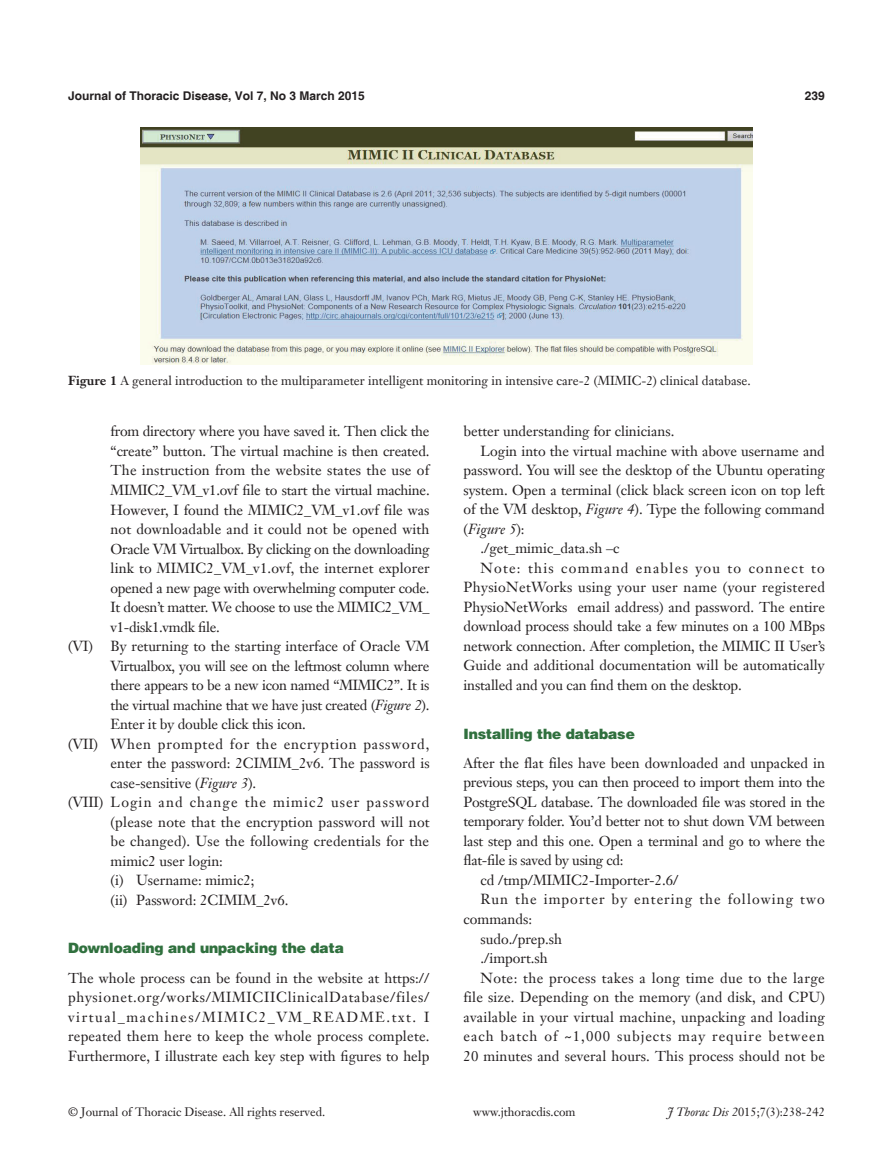
<style>
.page{position:relative;width:893px;height:1170px;background:#fff}
.page>*{position:absolute;margin:0;border:0;box-sizing:border-box;transform-origin:0 0}
.t1{font:14.25px/19.5px "Janson Text LT";color:#231f20;text-align:justify}
.t2{font:14.25px "Janson Text LT";letter-spacing:-.02em;color:#231f20}
.t3{font:14.25px "Janson Text LT";letter-spacing:.075em;color:#231f20}
.t4{font:900 14.25px "Helvetica";color:#30703e}
.t5{font:14.25px "Janson Text LT";letter-spacing:.025em;color:#231f20}
.t6{font:14.25px "Janson Text LT";letter-spacing:.06em;color:#231f20}
.t7{font:14.25px "Janson Text LT";letter-spacing:.03em;color:#231f20}
.t8{font:14.25px "Janson Text LT";letter-spacing:.07em;color:#231f20}
.t9{font:14.25px "Janson Text LT";letter-spacing:.09em;color:#231f20}
.t10{font:italic 14.25px "Janson Text LT";color:#231f20}
.t11{font:12.75px "Janson Text LT";color:#231f20}
.t12{font:12px "Janson Text LT";color:#231f20}
.t13{font:700 12px "Helvetica";color:#231f20}
.s1{font-weight:700}
.s2{font-style:italic}
.s3{font-style:normal}
</style>
<div class="page">
<img style="left:140px;top:128px;width:613px;height:237px">
<p class="t13" style="left:68px;top:88px;width:298px">Journal of Thoracic Disease, Vol 7, No 3 March 2015</p>
<p class="t13" style="left:805px;top:88px;width:22px">239</p>
<p class="t11" style="left:68px;top:373px;width:684px"><span class="s1">Figure 1</span> A general introduction to the multiparameter intelligent monitoring in intensive care-2 (MIMIC-2) clinical database.</p>
<p class="t2" style="left:111px;top:422px;width:320px">from directory where you have saved it. Then click the</p>
<p class="t1" style="left:111px;top:441px;width:320px">“create” button. The virtual machine is then created.</p>
<p class="t1" style="left:111px;top:460px;width:320px">The instruction from the website states the use of</p>
<p class="t1" style="left:111px;top:480px;width:321px">MIMIC2_VM_v1.ovf file to start the virtual machine.</p>
<p class="t1" style="left:111px;top:499px;width:320px">However, I found the MIMIC2_VM_v1.ovf file was</p>
<p class="t1" style="left:111px;top:519px;width:320px">not downloadable and it could not be opened with</p>
<p class="t2" style="left:111px;top:539px;width:320px">Oracle VM Virtualbox. By clicking on the downloading</p>
<p class="t1" style="left:111px;top:558px;width:321px">link to MIMIC2_VM_v1.ovf, the internet explorer</p>
<p class="t2" style="left:111px;top:578px;width:320px">opened a new page with overwhelming computer code.</p>
<p class="t2" style="left:111px;top:598px;width:321px">It doesn’t matter. We choose to use the MIMIC2_VM_</p>
<p class="t2" style="left:111px;top:617px;width:111px">v1-disk1.vmdk file.</p>
<p class="t1" style="left:68px;top:636px;width:363px">(VI) By returning to the starting interface of Oracle VM</p>
<p class="t2" style="left:111px;top:656px;width:320px">Virtualbox, you will see on the leftmost column where</p>
<p class="t2" style="left:111px;top:676px;width:320px">there appears to be a new icon named “MIMIC2”. It is</p>
<p class="t2" style="left:111px;top:695px;width:320px">the virtual machine that we have just created (<span class="s2">Figure 2</span>).</p>
<p class="t1" style="left:111px;top:714px;width:197px">Enter it by double click this icon.</p>
<p class="t6" style="left:68px;top:734px;width:363px">(VII) When prompted for the encryption password,</p>
<p class="t1" style="left:111px;top:753px;width:321px">enter the password: 2CIMIM_2v6. The password is</p>
<p class="t1" style="left:111px;top:772px;width:147px">case-sensitive (<span class="s2">Figure 3</span>).</p>
<p class="t3" style="left:68px;top:793px;width:363px">(VIII) Login and change the mimic2 user password</p>
<p class="t1" style="left:111px;top:811px;width:321px">(please note that the encryption password will not</p>
<p class="t1" style="left:111px;top:831px;width:320px">be changed). Use the following credentials for the</p>
<p class="t1" style="left:111px;top:850px;width:114px">mimic2 user login:</p>
<p class="t1" style="left:111px;top:870px;width:145px">(i) Username: mimic2;</p>
<p class="t1" style="left:111px;top:889px;width:180px">(ii) Password: 2CIMIM_2v6.</p>
<p class="t4" style="left:68px;top:939px;width:277px">Downloading and unpacking the data</p>
<p class="t1" style="left:68px;top:967px;width:363px">The whole process can be found in the website at https:// physionet.org/works/MIMICIIClinicalDatabase/files/ virtual_machines/MIMIC2_VM_README.txt. I repeated them here to keep the whole process complete.<br>Furthermore, I illustrate each key step with figures to help</p>
<p class="t1" style="left:463px;top:421px;width:212px">better understanding for clinicians.</p>
<p class="t1" style="left:480px;top:441px;width:346px">Login into the virtual machine with above username and</p>
<p class="t1" style="left:463px;top:460px;width:363px">password. You will see the desktop of the Ubuntu operating</p>
<p class="t1" style="left:463px;top:480px;width:363px">system. Open a terminal (click black screen icon on top left</p>
<p class="t1" style="left:463px;top:499px;width:363px">of the VM desktop, <span class="s2">Figure 4</span>). Type the following command</p>
<p class="t10" style="left:463px;top:520px;width:63px"><span class="s3">(</span>Figure 5<span class="s3">):</span></p>
<p class="t1" style="left:480px;top:538px;width:141px">./get_mimic_data.sh –c</p>
<p class="t9" style="left:480px;top:559px;width:346px">Note: this command enables you to connect to</p>
<p class="t5" style="left:463px;top:578px;width:363px">PhysioNetWorks using your user name (your registered</p>
<p class="t1" style="left:463px;top:597px;width:363px">PhysioNetWorks email address) and password. The entire</p>
<p class="t1" style="left:463px;top:616px;width:363px">download process should take a few minutes on a 100 MBps</p>
<p class="t1" style="left:463px;top:636px;width:363px">network connection. After completion, the MIMIC II User’s</p>
<p class="t1" style="left:463px;top:655px;width:363px">Guide and additional documentation will be automatically</p>
<p class="t1" style="left:463px;top:675px;width:280px">installed and you can find them on the desktop.</p>
<p class="t4" style="left:463px;top:724px;width:173px">Installing the database</p>
<p class="t1" style="left:463px;top:753px;width:363px">After the flat files have been downloaded and unpacked in</p>
<p class="t2" style="left:463px;top:773px;width:363px">previous steps, you can then proceed to import them into the</p>
<p class="t2" style="left:463px;top:792px;width:363px">PostgreSQL database. The downloaded file was stored in the</p>
<p class="t2" style="left:463px;top:812px;width:363px">temporary folder. You’d better not to shut down VM between</p>
<p class="t1" style="left:463px;top:831px;width:363px">last step and this one. Open a terminal and go to where the</p>
<p class="t2" style="left:463px;top:851px;width:162px">flat-file is saved by using cd:</p>
<p class="t1" style="left:480px;top:870px;width:199px">cd /tmp/MIMIC2-Importer-2.6/</p>
<p class="t3" style="left:480px;top:890px;width:346px">Run the importer by entering the following two</p>
<p class="t1" style="left:463px;top:909px;width:70px">commands:</p>
<p class="t1" style="left:480px;top:928px;width:83px">sudo./prep.sh</p>
<p class="t1" style="left:480px;top:948px;width:69px">./import.sh</p>
<p class="t7" style="left:480px;top:968px;width:346px">Note: the process takes a long time due to the large</p>
<p class="t1" style="left:463px;top:987px;width:363px">file size. Depending on the memory (and disk, and CPU)</p>
<p class="t1" style="left:463px;top:1006px;width:363px">available in your virtual machine, unpacking and loading</p>
<p class="t8" style="left:463px;top:1026px;width:363px">each batch of ~1,000 subjects may require between</p>
<p class="t1" style="left:463px;top:1045px;width:363px">20 minutes and several hours. This process should not be</p>
<p class="t12" style="left:68px;top:1104px;width:259px">© Journal of Thoracic Disease. All rights reserved.</p>
<p class="t12" style="left:473px;top:1104px;width:104px">www.jthoracdis.com</p>
<p class="t12" style="left:667px;top:1104px;width:159px"><span class="s2">J Thorac Dis 2</span>015;7(3):238-242</p>
</div>
